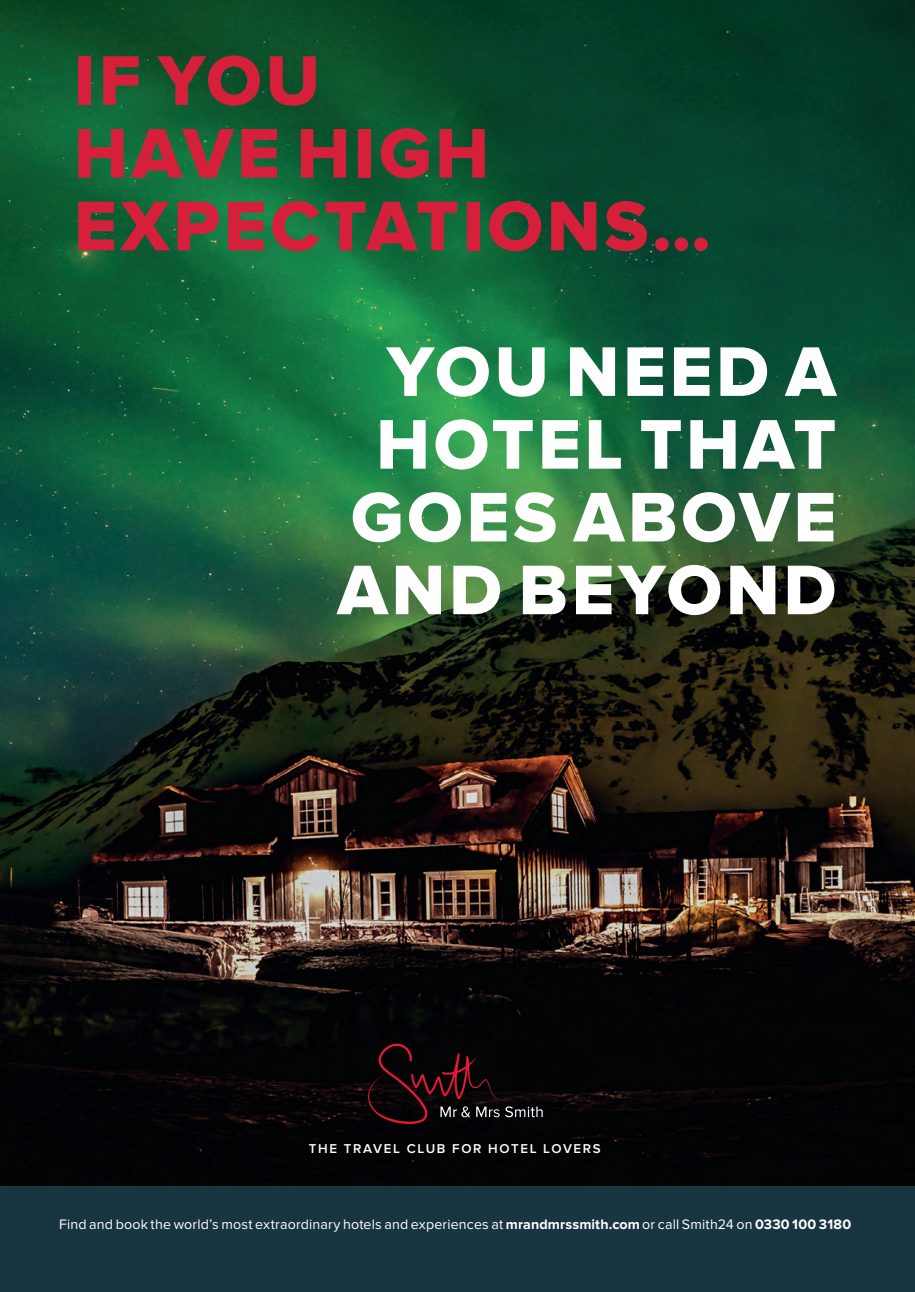
<style>
.page{position:relative;width:915px;height:1292px;background:#fff}
.page>*{position:absolute;margin:0;border:0;box-sizing:border-box;transform-origin:0 0}
.t1{font:72.75px/72.8px "Proxima Nova Extrabld";letter-spacing:.05em;color:#fff;text-align:right}
.t2{font:72.75px/72.8px "Proxima Nova Extrabld";letter-spacing:.05em;color:#d6203b}
.t3{font:14.25px "Proxima Nova";letter-spacing:.01em;color:#fff}
.t4{font:600 13.35px "Proxima Nova";letter-spacing:.125em;color:#fff}
.s1{font-weight:700}
</style>
<div class="page">
<img style="left:0;top:0;width:915px;height:1186px">
<div style="left:0;top:1186px;width:915px;height:106px;background:#193542"></div>
<svg style="left:366px;top:1042px;width:177px;height:82px;background:#190b0e"></svg>
<div style="left:299px;top:1132px;width:312px;height:32px;background:#020404"></div>
<p class="t2" style="left:74px;top:51px;width:638px">IF YOU<br>HAVE HIGH<br>EXPECTATIONS…</p>
<p class="t1" style="left:337px;top:342px;width:501px">YOU NEED A<br>HOTEL THAT<br>GOES ABOVE<br>AND BEYOND</p>
<p class="t4" style="left:309px;top:1144px;width:293px">THE TRAVEL CLUB FOR HOTEL LOVERS</p>
<p class="t3" style="left:59px;top:1219px;width:793px">Find and book the world’s most extraordinary hotels and experiences at <span class="s1">mrandmrssmith.com</span> or call Smith24 on <span class="s1">0330 100 3180</span></p>
</div>
